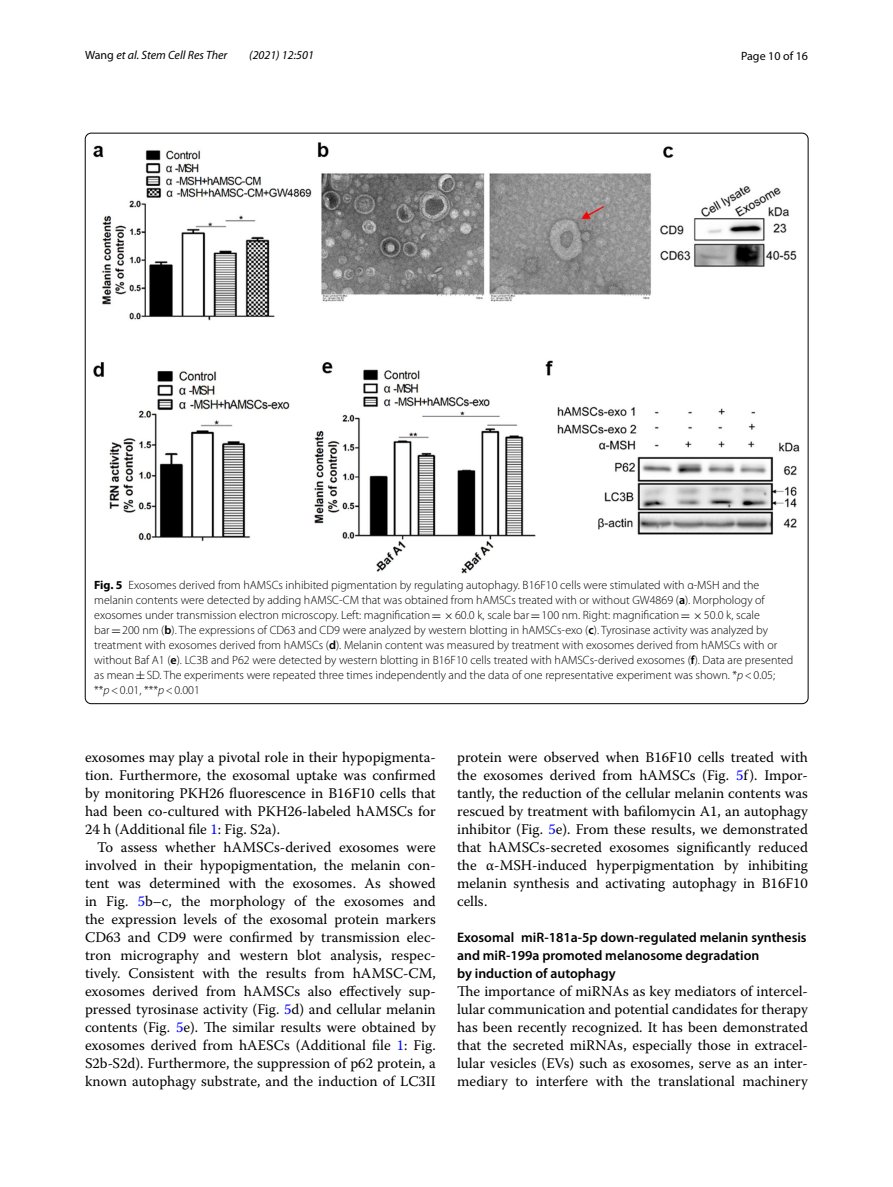
<style>
.page{position:relative;width:893px;height:1187px;background:#fff}
.page>*{position:absolute;margin:0;border:0;box-sizing:border-box;transform-origin:0 0}
.t1{font:14.7px/18px "Warnock Pro";color:#000;text-align:justify}
.t2{font:600 13.8px/18px "Myriad Pro";color:#000}
.t3{font:300 12px/15px "Myriad Pro";color:#000}
.t4{font:italic 12px "Myriad Pro";color:#000}
.t5{font:12px "Myriad Pro";color:#000}
.s1{font-style:normal}
.s2{font-weight:700}
.s3{font-weight:600}
.s4{font-family:"MTSY";font-weight:400}
.s5{font-style:italic}
.s6{color:#00f}
</style>
<div class="page">
<img style="left:94px;top:142px;width:706px;height:431px">
<p class="t4" style="left:85px;top:48px;width:144px"><span class="s1">Wang</span> et al. Stem Cell Res Ther</p>
<p class="t4" style="left:249px;top:48px;width:66px">(2021) 12:501</p>
<p class="t5" style="left:741px;top:48px;width:68px">Page 10 of 16</p>
<p class="t3" style="left:94px;top:577px;width:701px"><span class="s2">Fig. 5</span> Exosomes derived from hAMSCs inhibited pigmentation by regulating autophagy. B16F10 cells were stimulated with α-MSH and the melanin contents were detected by adding hAMSC-CM that was obtained from hAMSCs treated with or without GW4869 (<span class="s3">a</span>). Morphology of exosomes under transmission electron microscopy. Left: magnification<span class="s4">= ×</span>60.0 k, scale bar<span class="s4">=</span>100 nm. Right: magnification<span class="s4">= ×</span>50.0 k, scale bar<span class="s4">=</span>200 nm (<span class="s3">b</span>). The expressions of CD63 and CD9 were analyzed by western blotting in hAMSCs-exo (<span class="s3">c</span>). Tyrosinase activity was analyzed by treatment with exosomes derived from hAMSCs (<span class="s3">d</span>). Melanin content was measured by treatment with exosomes derived from hAMSCs with or without Baf A1 (<span class="s3">e</span>). LC3B and P62 were detected by western blotting in B16F10 cells treated with hAMSCs-derived exosomes (<span class="s3">f</span>). Data are presented as mean<span class="s4">±</span>SD. The experiments were repeated three times independently and the data of one representative experiment was shown. *<span class="s5">p</span>&lt;0.05; **<span class="s5">p</span>&lt;0.01, ***<span class="s5">p</span>&lt;0.001</p>
<p class="t1" style="left:85px;top:747px;width:352px">exosomes may play a pivotal role in their hypopigmenta&shy;tion. Furthermore, the exosomal uptake was confirmed by monitoring PKH26 fluorescence in B16F10 cells that had been co-cultured with PKH26-labeled hAMSCs for 24 h (Additional file <span class="s6">1</span>: Fig. S2a).</p>
<p class="t1" style="left:85px;top:837px;width:352px;text-indent:12px">To assess whether hAMSCs-derived exosomes were involved in their hypopigmentation, the melanin con&shy;tent was determined with the exosomes. As showed in Fig. <span class="s6">5</span>b–c, the morphology of the exosomes and the expression levels of the exosomal protein markers CD63 and CD9 were confirmed by transmission elec&shy;tron micrography and western blot analysis, respec&shy;tively. Consistent with the results from hAMSC-CM, exosomes derived from hAMSCs also effectively sup&shy;pressed tyrosinase activity (Fig. <span class="s6">5</span>d) and cellular melanin contents (Fig. <span class="s6">5</span>e). The similar results were obtained by exosomes derived from hAESCs (Additional file <span class="s6">1</span>: Fig.<br>S2b-S2d). Furthermore, the suppression of p62 protein, a known autophagy substrate, and the induction of LC3II</p>
<p class="t1" style="left:457px;top:747px;width:352px">protein were observed when B16F10 cells treated with the exosomes derived from hAMSCs (Fig. <span class="s6">5</span>f). Impor&shy;tantly, the reduction of the cellular melanin contents was rescued by treatment with bafilomycin A1, an autophagy inhibitor (Fig. <span class="s6">5</span>e). From these results, we demonstrated that hAMSCs-secreted exosomes significantly reduced the α-MSH-induced hyperpigmentation by inhibiting melanin synthesis and activating autophagy in B16F10 cells.</p>
<p class="t2" style="left:457px;top:927px;width:351px">Exosomal miR‑181a‑5p down‑regulated melanin synthesis and miR‑199a promoted melanosome degradation<br>by induction of autophagy</p>
<p class="t1" style="left:457px;top:981px;width:352px">The importance of miRNAs as key mediators of intercel&shy;lular communication and potential candidates for therapy has been recently recognized. It has been demonstrated that the secreted miRNAs, especially those in extracel&shy;lular vesicles (EVs) such as exosomes, serve as an inter&shy;mediary to interfere with the translational machinery</p>
</div>
